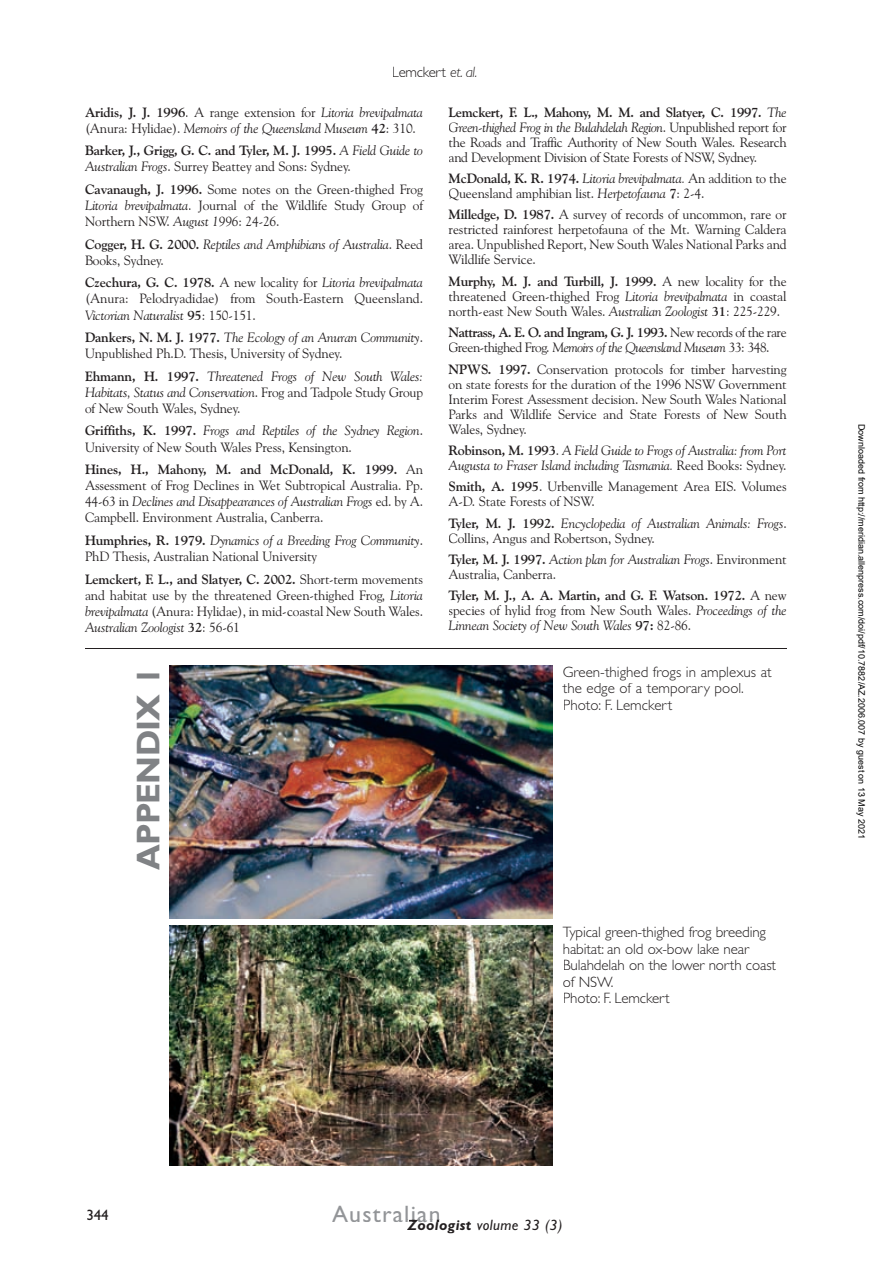
<style>
.page{position:relative;width:893px;height:1263px;background:#fff}
.page>*{position:absolute;margin:0;border:0;box-sizing:border-box;transform-origin:0 0}
.t1{font:700 33px "Gill Sans";letter-spacing:-.025em;color:#808285}
.t2{font:24px "Gill Sans";letter-spacing:.05em;color:#939598}
.t3{font:300 15px/16.5px "Gill Sans";letter-spacing:-.01em;color:#231f20}
.t4{font:italic 15px "Gill Sans";letter-spacing:.025em;color:#231f20}
.t5{font:15px "Gill Sans";color:#231f20}
.t6{font:13.5px/15px "Goudy Old Style BT";letter-spacing:-.01em;color:#231f20;text-align:justify}
.t7{font:italic 13.5px/16.2px "Goudy Old Style BT";letter-spacing:-.01em;color:#231f20}
.t8{font:700 13.5px/16.2px "Goudy Old Style BT";letter-spacing:-.01em;color:#231f20}
.t9{font:9px "Arial";color:#000}
.s1{font-style:italic}
.s2{font-weight:700;font-style:normal}
.s3{font-style:normal}
.s4{font-weight:400;font-style:italic}
.s5{font-weight:400}
.s6{font-weight:700}
.s7{font-weight:700;font-style:italic}
</style>
<div class="page">
<img style="left:169px;top:665px;width:384px;height:500px">
<hr style="left:407px;top:1220px;width:32px;height:2px;background:#231f20">
<img style="left:170px;top:666px;width:382px;height:252px">
<img style="left:170px;top:926px;width:382px;height:239px">
<hr style="left:85px;top:648px;width:702px;height:1px;background:#231f20">
<p class="t3" style="left:392px;top:63px;width:87px">Lemckert <span class="s1">et. al.</span></p>
<p class="t7" style="left:85px;top:104px;width:340px"><span class="s2">Aridis, J. J. 1996</span><span class="s3">. A range extension for</span> Litoria brevipalmata <span class="s3">(Anura: Hylidae).</span> Memoirs of the Queensland Museum <span class="s2">42</span><span class="s3">: 310.</span></p>
<p class="t8" style="left:85px;top:142px;width:340px">Barker, J., Grigg, G. C. and Tyler, M. J. 1995. <span class="s4">A Field Guide to<br>Australian Frogs</span><span class="s5">. Surrey Beattey and Sons: Sydney.</span></p>
<p class="t6" style="left:85px;top:181px;width:340px;line-height:16.2px"><span class="s6">Cavanaugh, J. 1996.</span> Some notes on the Green-thighed Frog <span class="s1">Litoria brevipalmata</span>. Journal of the Wildlife Study Group of Northern NSW. <span class="s1">August 1996</span>: 24-26.</p>
<p class="t7" style="left:85px;top:236px;width:340px"><span class="s2">Cogger, H. G. 2000.</span> Reptiles and Amphibians of Australia<span class="s3">. Reed<br>Books, Sydney.</span></p>
<p class="t6" style="left:85px;top:274px;width:340px;line-height:16.2px"><span class="s6">Czechura, G. C. 1978.</span> A new locality for <span class="s1">Litoria brevipalmata </span>(Anura: Pelodryadidae) from South-Eastern Queensland.<br><span class="s1">Victorian Naturalist</span> <span class="s6">95</span>: 150-151.</p>
<p class="t6" style="left:85px;top:329px;width:340px;line-height:16.2px"><span class="s6">Dankers, N. M. J. 1977.</span> <span class="s1">The Ecology of an Anuran Community</span>.<br>Unpublished Ph.D. Thesis, University of Sydney.</p>
<p class="t7" style="left:85px;top:368px;width:340px;text-align:justify"><span class="s2">Ehmann, H. 1997.</span> Threatened Frogs of New South Wales:<br>Habitats, Status and Conservation<span class="s3">. Frog and Tadpole Study Group of New South Wales, Sydney.</span></p>
<p class="t6" style="left:85px;top:422px;width:340px;line-height:16.2px"><span class="s6">Griffiths, K. 1997.</span> <span class="s1">Frogs and Reptiles of the Sydney Region</span>.<br>University of New South Wales Press, Kensington.</p>
<p class="t6" style="left:85px;top:461px;width:340px;line-height:16.2px"><span class="s6">Hines, H., Mahony, M. and McDonald, K. 1999.</span> An Assessment of Frog Declines in Wet Subtropical Australia. Pp.<br>44-63 in <span class="s1">Declines and Disappearances of Australian Frogs</span> ed. by A.<br>Campbell. Environment Australia, Canberra.</p>
<p class="t6" style="left:85px;top:532px;width:340px;line-height:16.2px"><span class="s6">Humphries, R. 1979.</span> <span class="s1">Dynamics of a Breeding Frog Community</span>.<br>PhD Thesis, Australian National University</p>
<p class="t6" style="left:85px;top:571px;width:340px;line-height:16.2px"><span class="s6">Lemckert, F. L., and Slatyer, C. 2002.</span> Short-term movements and habitat use by the threatened Green-thighed Frog, <span class="s1">Litoria brevipalmata</span> (Anura: Hylidae), in mid-coastal New South Wales.<br><span class="s1">Australian Zoologist</span> <span class="s6">32</span>: 56-61</p>
<p class="t6" style="left:449px;top:104px;width:340px"><span class="s6">Lemckert, F. L., Mahony, M. M. and Slatyer, C. 1997</span><span class="s7">.</span> <span class="s1">The Green-thighed Frog in the Bulahdelah Region</span>. Unpublished report for the Roads and Traffic Authority of New South Wales. Research and Development Division of State Forests of NSW, Sydney.</p>
<p class="t6" style="left:449px;top:171px;width:340px"><span class="s6">McDonald, K. R. 1974.</span> <span class="s1">Litoria brevipalmata.</span> An addition to the<br>Queensland amphibian list. <span class="s1">Herpetofauna</span> <span class="s6">7</span>: 2-4.</p>
<p class="t6" style="left:449px;top:207px;width:340px"><span class="s6">Milledge, D. 1987.</span> A survey of records of uncommon, rare or restricted rainforest herpetofauna of the Mt. Warning Caldera area. Unpublished Report, New South Wales National Parks and Wildlife Service.</p>
<p class="t6" style="left:449px;top:273px;width:340px"><span class="s6">Murphy, M. J. and Turbill, J. 1999.</span> A new locality for the threatened Green-thighed Frog <span class="s1">Litoria brevipalmata</span> in coastal north-east New South Wales. <span class="s1">Australian Zoologist</span> <span class="s6">31</span>: 225-229.</p>
<p class="t6" style="left:449px;top:325px;width:340px"><span class="s6">Nattrass, A. E. O. and Ingram, G. J. 1993.</span> New records of the rare<br>Green-thighed Frog. <span class="s1">Memoirs of the Queensland Museum</span> 33: 348.</p>
<p class="t6" style="left:449px;top:361px;width:340px"><span class="s6">NPWS. 1997.</span> Conservation protocols for timber harvesting on state forests for the duration of the 1996 NSW Government Interim Forest Assessment decision. New South Wales National Parks and Wildlife Service and State Forests of New South Wales, Sydney.</p>
<p class="t7" style="left:449px;top:442px;width:339px;line-height:15px"><span class="s2">Robinson, M. 1993</span><span class="s3">.</span> A Field Guide to Frogs of Australia: from Port<br>Augusta to Fraser Island including Tasmania. <span class="s3">Reed Books: Sydney.</span></p>
<p class="t6" style="left:449px;top:479px;width:340px"><span class="s6">Smith, A. 1995</span>. Urbenville Management Area EIS. Volumes<br>A-D. State Forests of NSW.</p>
<p class="t7" style="left:449px;top:515px;width:340px;line-height:15px"><span class="s2">Tyler, M. J. 1992.</span> Encyclopedia of Australian Animals: Frogs<span class="s3">.<br>Collins, Angus and Robertson, Sydney.</span></p>
<p class="t6" style="left:449px;top:552px;width:340px"><span class="s6">Tyler, M. J. 1997.</span> <span class="s1">Action plan for Australian Frogs</span>. Environment<br>Australia, Canberra.</p>
<p class="t6" style="left:449px;top:588px;width:340px"><span class="s6">Tyler, M. J., A. A. Martin, and G. F. Watson. 1972.</span> A new species of hylid frog from New South Wales. <span class="s1">Proceedings of the Linnean Society of New South Wales</span> <span class="s6">97:</span> 82-86.</p>
<h1 class="t1" style="left:129px;top:870px;width:205px;rotate:-90deg">APPENDIX 1</h1>
<p class="t3" style="left:563px;top:664px;width:210px">Green-thighed frogs in amplexus at the edge of a temporary pool.<br>Photo: F. Lemckert</p>
<p class="t3" style="left:563px;top:924px;width:215px">Typical green-thighed frog breeding habitat: an old ox-bow lake near<br>Bulahdelah on the lower north coast of NSW.<br>Photo: F. Lemckert</p>
<p class="t9" style="left:865px;top:424px;width:416px;rotate:90deg">Downloaded from http://meridian.allenpress.com/doi/pdf/10.7882/AZ.2006.007 by guest on 13 May 2021</p>
<p class="t5" style="left:87px;top:1206px;width:24px">344</p>
<h2 class="t2" style="left:332px;top:1200px;width:110px">Australian</h2>
<p class="t4" style="left:407px;top:1216px;width:157px"><span class="s6">Zoologist</span> volume 33 (3)</p>
</div>
